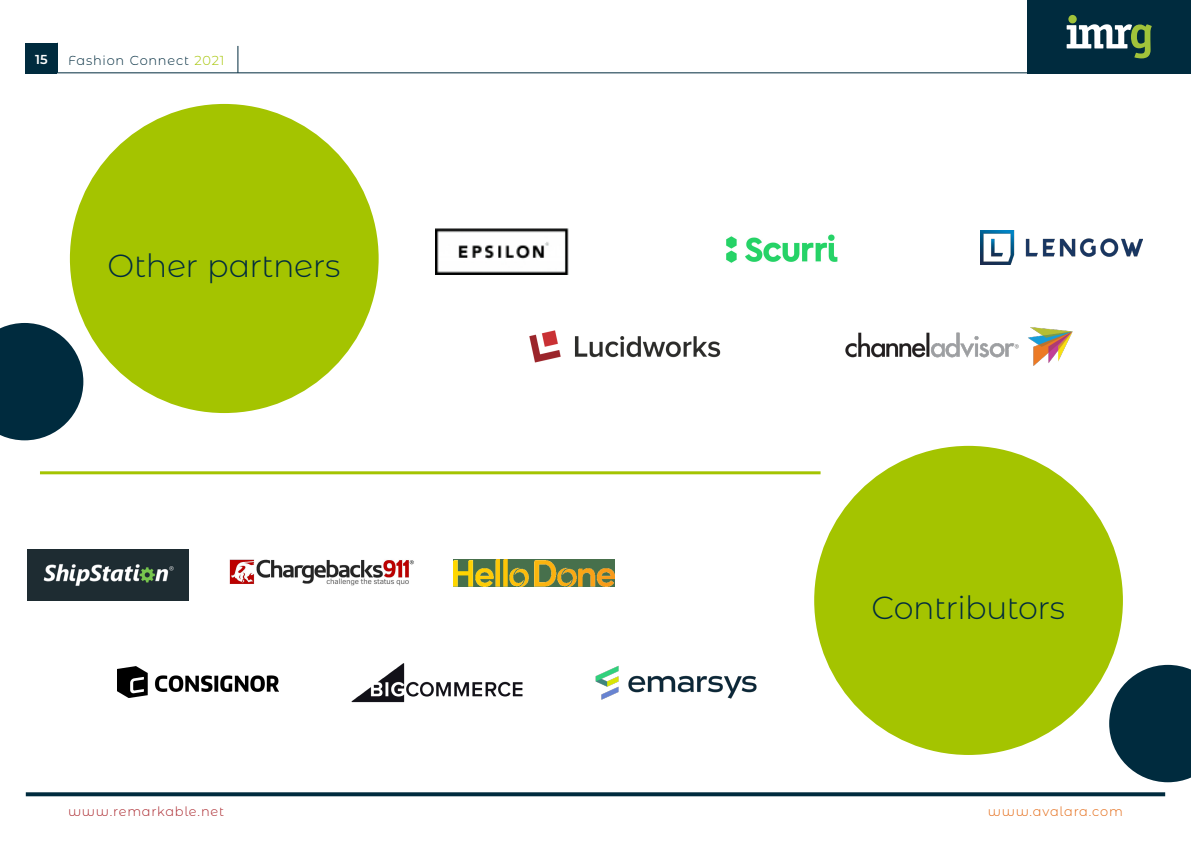
<style>
.page{position:relative;width:1191px;height:842px;background:#fff}
.page>*{position:absolute;margin:0;border:0;box-sizing:border-box;transform-origin:0 0}
.Main_Header{font:300 32px "Montserrat Alternates";letter-spacing:-.015em;color:#002b3e}
.t1{font:300 13px "Montserrat Alternates";letter-spacing:.06em;color:#002b3e}
.t2{font:300 13px "Montserrat Alternates";letter-spacing:.05em;color:#a9252b}
.t3{font:300 13px "Montserrat Alternates";letter-spacing:.055em;color:#e36710}
.t4{font:600 13px "Montserrat Alternates";color:#fff}
.s1{color:#a4c400}
</style>
<div class="page">
<div style="left:1027px;top:0;width:164px;height:73px;background:#002b3e"></div>
<div style="left:26px;top:43px;width:31px;height:30px;background:#002b3e"></div>
<div style="left:1068px;top:15px;width:8px;height:8px;background:#a1c33a;border-radius:50%"></div>
<svg style="left:1066px;top:24px;width:85px;height:34px"></svg>
<hr style="left:57px;top:72px;width:970px;height:1px;background:#002b3e">
<svg style="left:26px;top:792px;width:1139px;height:4px;background:#133a4c"></svg>
<hr style="left:57px;top:43px;width:1px;height:30px;background:#002b3e">
<svg style="left:237px;top:46px;width:1px;height:27px"></svg>
<div style="left:70px;top:104px;width:309px;height:309px;background:#a4c400;border-radius:50%"></div>
<svg style="left:0;top:323px;width:83px;height:117px;background:#274b5b"></svg>
<img style="left:435px;top:228px;width:134px;height:46px">
<img style="left:726px;top:234px;width:112px;height:29px">
<img style="left:27px;top:549px;width:162px;height:52px">
<img style="left:981px;top:230px;width:161px;height:34px">
<img style="left:229px;top:559px;width:185px;height:27px">
<img style="left:351px;top:663px;width:172px;height:40px">
<img style="left:453px;top:559px;width:161px;height:28px">
<img style="left:595px;top:665px;width:161px;height:34px">
<img style="left:118px;top:667px;width:161px;height:30px">
<img style="left:529px;top:330px;width:192px;height:33px">
<img style="left:845px;top:327px;width:228px;height:38px">
<div style="left:814px;top:446px;width:309px;height:309px;background:#a4c400;border-radius:50%"></div>
<svg style="left:1109px;top:665px;width:82px;height:117px"></svg>
<hr style="left:40px;top:471px;width:780px;height:3px;background:#a4c400">
<p class="t4" style="left:35px;top:51px;width:14px">15</p>
<p class="t1" style="left:68px;top:51px;width:158px">Fashion Connect <span class="s1">2021</span></p>
<p class="Main_Header" style="left:107px;top:244px;width:234px">Other partners</p>
<p class="Main_Header" style="left:871px;top:586px;width:195px">Contributors</p>
<p class="t2" style="left:68px;top:802px;width:157px">www.remarkable.net</p>
<p class="t3" style="left:987px;top:802px;width:137px">www.avalara.com</p>
</div>
